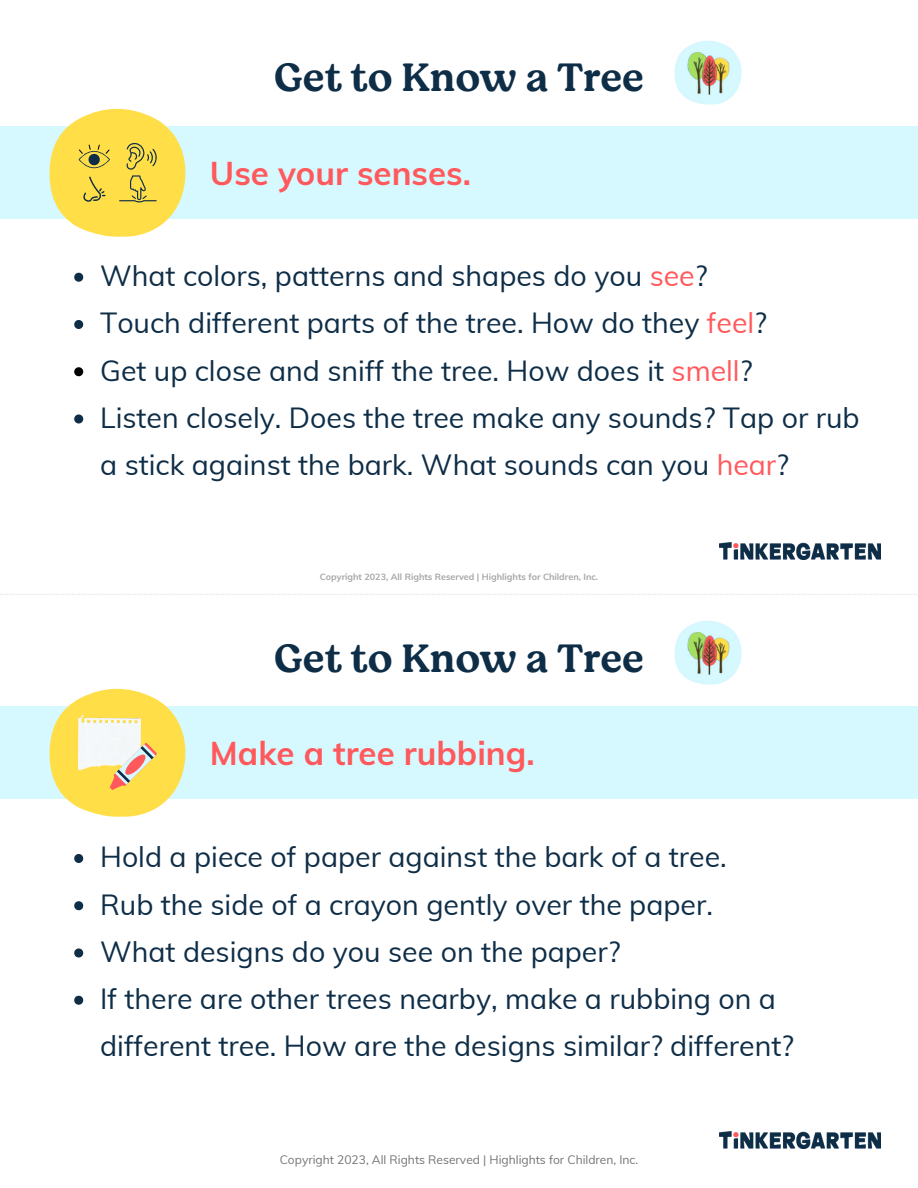
<style>
.page{position:relative;width:918px;height:1188px;background:#fff}
.page>*{position:absolute;margin:0;border:0;box-sizing:border-box;transform-origin:0 0}
.t1{font:500 40.5px "Moranga";color:#0e2d47}
.t2{font:700 33px "Muli";color:#ff595c}
.t3{font:28.5px/47.2px "Muli";color:#0e2d47}
.t4{font:12px "Muli";color:#737373}
.t5{font:700 9px "Muli";color:#a6a6a6}
.s1{color:#ff595c}
</style>
<div class="page">
<svg style="left:0;top:594px;width:917px;height:1px"></svg>
<img style="left:674px;top:40px;width:68px;height:65px">
<div style="left:0;top:126px;width:918px;height:93px;background:#d6f8ff"></div>
<svg style="left:49px;top:109px;width:137px;height:128px"></svg>
<img style="left:719px;top:543px;width:161px;height:17px">
<img style="left:719px;top:1132px;width:161px;height:16px">
<div style="left:0;top:706px;width:918px;height:93px;background:#d6f8ff"></div>
<img style="left:674px;top:620px;width:68px;height:65px">
<svg style="left:49px;top:689px;width:137px;height:128px"></svg>
<svg style="left:74px;top:273px;width:9px;height:9px"></svg>
<svg style="left:74px;top:320px;width:9px;height:9px"></svg>
<svg style="left:74px;top:367px;width:9px;height:9px"></svg>
<svg style="left:74px;top:414px;width:9px;height:9px"></svg>
<svg style="left:74px;top:854px;width:9px;height:9px"></svg>
<svg style="left:74px;top:901px;width:9px;height:9px"></svg>
<svg style="left:74px;top:948px;width:9px;height:9px"></svg>
<svg style="left:74px;top:996px;width:9px;height:9px"></svg>
<p class="t1" style="left:274px;top:48px;width:372px">Get to Know a Tree</p>
<p class="t2" style="left:210px;top:152px;width:263px">Use your senses.</p>
<p class="t3" style="left:100px;top:252px;width:609px">What colors, patterns and shapes do you <span class="s1">see</span>?</p>
<p class="t3" style="left:100px;top:299px;width:668px">Touch different parts of the tree. How do they <span class="s1">feel</span>?</p>
<p class="t3" style="left:100px;top:346px;width:654px">Get up close and sniff the tree. How does it <span class="s1">smell</span>?</p>
<p class="t3" style="left:100px;top:394px;width:761px">Listen closely. Does the tree make any sounds? Tap or rub a stick against the bark. What sounds can you <span class="s1">hear</span>?</p>
<p class="t5" style="left:320px;top:571px;width:280px">Copyright 2023, All Rights Reserved | Highlights for Children, Inc.</p>
<p class="t1" style="left:274px;top:629px;width:372px">Get to Know a Tree</p>
<p class="t2" style="left:210px;top:732px;width:326px">Make a tree rubbing.</p>
<p class="t3" style="left:100px;top:833px;width:628px">Hold a piece of paper against the bark of a tree.</p>
<p class="t3" style="left:100px;top:880px;width:614px">Rub the side of a crayon gently over the paper.</p>
<p class="t3" style="left:100px;top:928px;width:522px">What designs do you see on the paper?</p>
<p class="t3" style="left:100px;top:975px;width:695px">If there are other trees nearby, make a rubbing on a different tree. How are the designs similar? different?</p>
<p class="t4" style="left:280px;top:1152px;width:360px">Copyright 2023, All Rights Reserved | Highlights for Children, Inc.</p>
</div>
